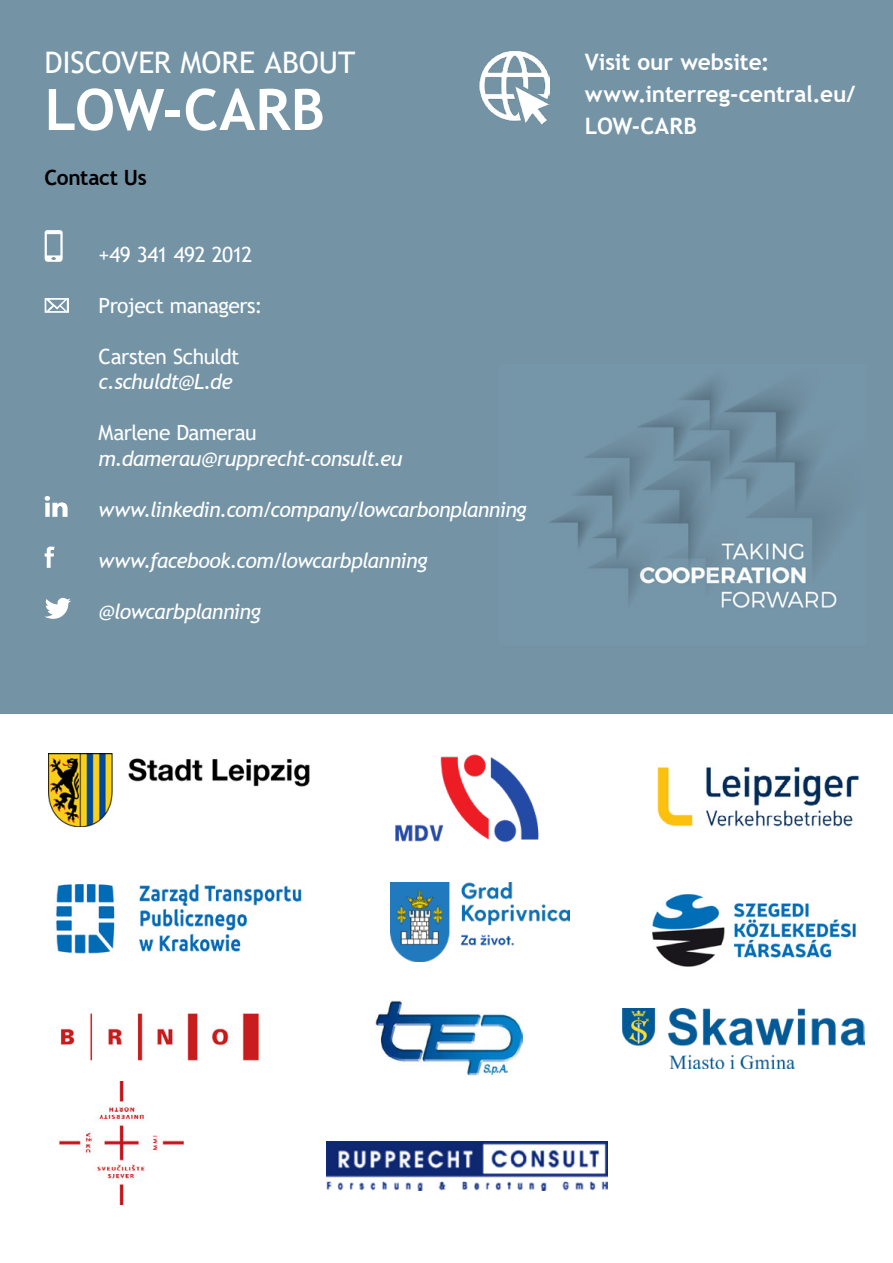
<style>
.page{position:relative;width:893px;height:1263px;background:#fff}
.page>*{position:absolute;margin:0;border:0;box-sizing:border-box;transform-origin:0 0}
.t1{font:700 57.15px "Trebuchet MS";color:#fff}
.t2{font:29.7px "Trebuchet MS";color:#fff}
.t3{font:700 22.65px/32.1px "Trebuchet MS";letter-spacing:-.005em;color:#fff}
.t4{font:italic 21px "Trebuchet MS";letter-spacing:-.03em;color:#fff}
.t5{font:21px "Trebuchet MS";letter-spacing:-.025em;color:#fff}
.t6{font:700 21px "Trebuchet MS";letter-spacing:-.02em;color:#000}
</style>
<div class="page">
<div style="left:0;top:0;width:893px;height:714px;background:#7494a6"></div>
<img style="left:657px;top:767px;width:203px;height:60px">
<img style="left:390px;top:882px;width:180px;height:79px">
<img style="left:326px;top:1141px;width:281px;height:50px">
<img style="left:56px;top:884px;width:246px;height:70px">
<img style="left:395px;top:754px;width:144px;height:89px">
<img style="left:60px;top:1013px;width:199px;height:48px">
<img style="left:58px;top:1082px;width:127px;height:122px">
<img style="left:375px;top:1001px;width:148px;height:74px">
<img style="left:622px;top:1008px;width:242px;height:60px">
<img style="left:652px;top:894px;width:204px;height:73px">
<img style="left:48px;top:754px;width:262px;height:72px">
<img style="left:550px;top:383px;width:287px;height:225px">
<img style="left:479px;top:51px;width:70px;height:74px">
<svg style="left:45px;top:230px;width:18px;height:32px"></svg>
<svg style="left:45px;top:298px;width:24px;height:15px"></svg>
<svg style="left:45px;top:496px;width:23px;height:21px"></svg>
<svg style="left:45px;top:547px;width:10px;height:21px"></svg>
<svg style="left:45px;top:598px;width:26px;height:21px"></svg>
<h2 class="t2" style="left:45px;top:44px;width:312px">DISCOVER MORE ABOUT</h2>
<p class="t3" style="left:585px;top:46px;width:272px">Visit our website: www.interreg-central.eu/<br>LOW-CARB</p>
<p class="t6" style="left:45px;top:165px;width:104px">Contact Us</p>
<h1 class="t1" style="left:45px;top:74px;width:282px">LOW-CARB</h1>
<p class="t5" style="left:99px;top:241px;width:155px">+49 341 492 2012</p>
<p class="t5" style="left:99px;top:292px;width:165px">Project managers:</p>
<p class="t5" style="left:99px;top:343px;width:142px">Carsten Schuldt</p>
<p class="t4" style="left:99px;top:369px;width:136px">c.schuldt@L.de</p>
<p class="t5" style="left:99px;top:420px;width:160px">Marlene Damerau</p>
<p class="t4" style="left:99px;top:445px;width:305px">m.damerau@rupprecht-consult.eu</p>
<p class="t4" style="left:99px;top:496px;width:430px">www.linkedin.com/company/lowcarbonplanning</p>
<p class="t4" style="left:99px;top:547px;width:330px">www.facebook.com/lowcarbplanning</p>
<p class="t4" style="left:99px;top:598px;width:164px">@lowcarbplanning</p>
</div>
